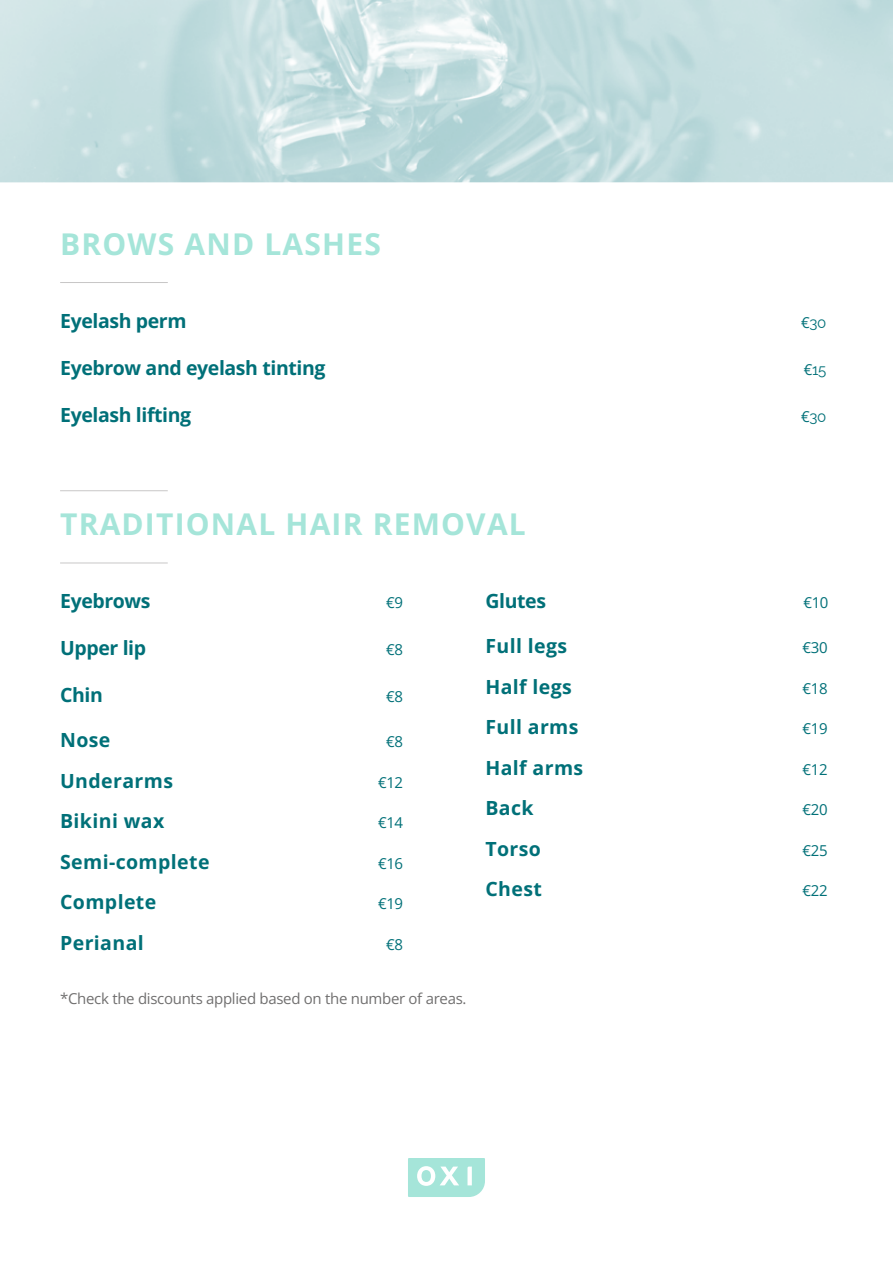
<style>
.page{position:relative;width:893px;height:1263px;background:#fff}
.page>*{position:absolute;margin:0;border:0;box-sizing:border-box;transform-origin:0 0}
.t1{font:700 30px "Open Sans";letter-spacing:.04em;color:#a5e5d9}
.t2{font:700 19.5px "Open Sans";letter-spacing:.02em;color:#007078}
.t3{font:700 19.5px "Open Sans";letter-spacing:-.02em;color:#007078}
.t4{font:15px "Open Sans";letter-spacing:-.02em;color:#706f6f}
.t5{font:15px "Open Sans";letter-spacing:-.03em;color:#007078}
.t6{font:15px "Raleway";color:#007078}
.s1{font-family:"Open Sans"}
</style>
<div class="page">
<svg style="left:408px;top:1158px;width:77px;height:39px"></svg>
<img style="left:0;top:0;width:893px;height:182px">
<hr style="left:60px;top:282px;width:108px;height:1px;background:#c8c7c7">
<hr style="left:60px;top:563px;width:108px;height:1px;background:#c8c7c7">
<hr style="left:60px;top:490px;width:108px;height:1px;background:#c8c7c7">
<h1 class="t1" style="left:60px;top:223px;width:322px">BROWS AND LASHES</h1>
<p class="t3" style="left:60px;top:307px;width:128px">Eyelash perm</p>
<p class="t6" style="left:801px;top:310px;width:27px"><span class="s1">€</span>30</p>
<p class="t3" style="left:60px;top:354px;width:267px">Eyebrow and eyelash tinting</p>
<p class="t6" style="left:804px;top:357px;width:24px"><span class="s1">€</span>15</p>
<p class="t3" style="left:60px;top:401px;width:133px">Eyelash lifting</p>
<p class="t6" style="left:801px;top:405px;width:27px"><span class="s1">€</span>30</p>
<h1 class="t1" style="left:60px;top:503px;width:467px">TRADITIONAL HAIR REMOVAL</h1>
<p class="t3" style="left:60px;top:587px;width:92px">Eyebrows</p>
<p class="t5" style="left:386px;top:592px;width:18px">€9</p>
<p class="t3" style="left:60px;top:634px;width:87px">Upper lip</p>
<p class="t5" style="left:386px;top:640px;width:18px">€8</p>
<p class="t2" style="left:60px;top:681px;width:44px">Chin</p>
<p class="t5" style="left:386px;top:687px;width:18px">€8</p>
<p class="t2" style="left:60px;top:726px;width:52px">Nose</p>
<p class="t5" style="left:386px;top:732px;width:18px">€8</p>
<p class="t2" style="left:60px;top:767px;width:114px">Underarms</p>
<p class="t5" style="left:378px;top:772px;width:26px">€12</p>
<p class="t2" style="left:60px;top:807px;width:106px">Bikini wax</p>
<p class="t5" style="left:378px;top:813px;width:26px">€14</p>
<p class="t2" style="left:60px;top:848px;width:151px">Semi-complete</p>
<p class="t5" style="left:378px;top:853px;width:26px">€16</p>
<p class="t2" style="left:60px;top:888px;width:98px">Complete</p>
<p class="t5" style="left:378px;top:894px;width:26px">€19</p>
<p class="t2" style="left:60px;top:929px;width:85px">Perianal</p>
<p class="t5" style="left:386px;top:934px;width:18px">€8</p>
<p class="t4" style="left:60px;top:988px;width:408px">*Check the discounts applied based on the number of areas.</p>
<p class="t2" style="left:485px;top:587px;width:62px">Glutes</p>
<p class="t5" style="left:803px;top:592px;width:26px">€10</p>
<p class="t2" style="left:485px;top:632px;width:83px">Full legs</p>
<p class="t5" style="left:803px;top:637px;width:26px">€30</p>
<p class="t2" style="left:485px;top:673px;width:88px">Half legs</p>
<p class="t5" style="left:803px;top:678px;width:26px">€18</p>
<p class="t2" style="left:485px;top:713px;width:95px">Full arms</p>
<p class="t5" style="left:803px;top:718px;width:26px">€19</p>
<p class="t2" style="left:485px;top:754px;width:99px">Half arms</p>
<p class="t5" style="left:803px;top:759px;width:26px">€12</p>
<p class="t2" style="left:485px;top:794px;width:50px">Back</p>
<p class="t5" style="left:803px;top:799px;width:26px">€20</p>
<p class="t2" style="left:485px;top:835px;width:57px">Torso</p>
<p class="t5" style="left:803px;top:840px;width:26px">€25</p>
<p class="t2" style="left:485px;top:875px;width:58px">Chest</p>
<p class="t5" style="left:803px;top:880px;width:26px">€22</p>
</div>
